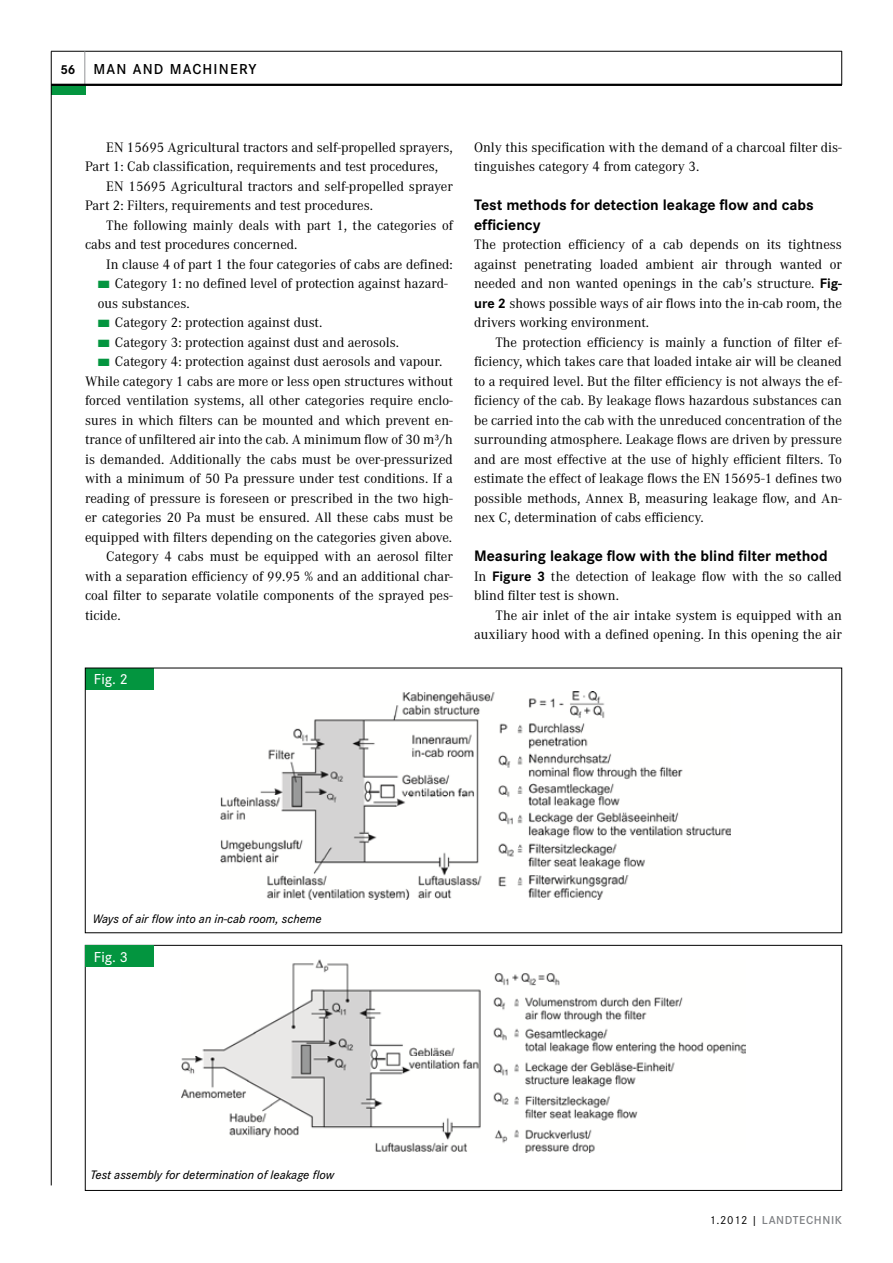
<style>
.page{position:relative;width:893px;height:1263px;background:#fff}
.page>*{position:absolute;margin:0;border:0;box-sizing:border-box;transform-origin:0 0}
.t1{font:700 15.75px/19.5px "Corporate S";color:#000}
.t2{font:600 15px "Corporate S";letter-spacing:.08em;color:#000}
.t3{font:500 15px "Corporate S";color:#fff}
.t4{font:14.25px/19.5px "Corporate A";color:#000}
.t5{font:700 13.5px "Corporate S";color:#000}
.t6{font:italic 500 12.75px "Corporate S";color:#000}
.t7{font:600 12px "Corporate S";letter-spacing:.05em;color:#808285}
.s1{color:#03953f}
.s2{font-family:"Corporate S";font-weight:700}
.s3{font-weight:400;color:#000}
</style>
<div class="page">
<hr style="left:51px;top:51px;width:791px;height:1px;background:#000">
<hr style="left:85px;top:51px;width:1px;height:34px;background:#939598">
<hr style="left:841px;top:51px;width:1px;height:34px;background:#000">
<div style="left:51px;top:85px;width:34px;height:10px;background:#03953f"></div>
<hr style="left:51px;top:51px;width:1px;height:1134px;background:#000">
<hr style="left:51px;top:84px;width:791px;height:2px;background:#000">
<div style="left:85px;top:668px;width:68px;height:21px;background:#03953f"></div>
<img style="left:220px;top:692px;width:511px;height:207px">
<div style="left:85px;top:945px;width:757px;height:246px;border:1px solid #000"></div>
<div style="left:85px;top:945px;width:68px;height:22px;background:#03953f"></div>
<img style="left:182px;top:960px;width:563px;height:192px">
<p class="t5" style="left:60px;top:61px;width:17px">56</p>
<p class="t2" style="left:94px;top:60px;width:165px">MAN AND MACHINERY</p>
<p class="t4" style="left:85px;top:138px;width:369px;text-indent:21px">EN 15695 Agricultural tractors and self-propelled sprayers,<br>Part 1: Cab classification, requirements and test procedures,</p>
<p class="t4" style="left:85px;top:177px;width:369px;text-indent:21px">EN 15695 Agricultural tractors and self-propelled sprayer<br>Part 2: Filters, requirements and test procedures.</p>
<p class="t4" style="left:85px;top:216px;width:369px;text-indent:21px">The following mainly deals with part 1, the categories of cabs and test procedures concerned.</p>
<p class="t4" style="left:106px;top:255px;width:348px">In clause 4 of part 1 the four categories of cabs are defined:</p>
<p class="t4" style="left:98px;top:274px;width:352px"><span class="s1">■</span> Category 1: no defined level of protection against hazard&shy;ous substances.</p>
<p class="t4" style="left:98px;top:313px;width:226px"><span class="s1">■</span> Category 2: protection against dust.</p>
<p class="t4" style="left:98px;top:333px;width:303px"><span class="s1">■</span> Category 3: protection against dust and aerosols.</p>
<p class="t4" style="left:98px;top:352px;width:346px"><span class="s1">■</span> Category 4: protection against dust aerosols and vapour.</p>
<p class="t4" style="left:85px;top:372px;width:369px">While category 1 cabs are more or less open structures without</p>
<p class="t4" style="left:85px;top:391px;width:369px">forced ventilation systems, all other categories require enclo-</p>
<p class="t4" style="left:85px;top:411px;width:369px">sures in which filters can be mounted and which prevent en-</p>
<p class="t4" style="left:85px;top:430px;width:369px">trance of unfiltered air into the cab. A minimum flow of 30 m³/h</p>
<p class="t4" style="left:85px;top:450px;width:369px">is demanded. Additionally the cabs must be over-pressurized</p>
<p class="t4" style="left:85px;top:469px;width:369px">with a minimum of 50 Pa pressure under test conditions. If a</p>
<p class="t4" style="left:85px;top:489px;width:369px">reading of pressure is foreseen or prescribed in the two high-</p>
<p class="t4" style="left:85px;top:508px;width:369px">er categories 20 Pa must be ensured. All these cabs must be</p>
<p class="t4" style="left:85px;top:528px;width:369px">equipped with filters depending on the categories given above.</p>
<p class="t4" style="left:106px;top:547px;width:348px">Category 4 cabs must be equipped with an aerosol filter</p>
<p class="t4" style="left:85px;top:567px;width:369px">with a separation efficiency of 99.95 % and an additional char-</p>
<p class="t4" style="left:85px;top:586px;width:369px">coal filter to separate volatile components of the sprayed pes-</p>
<p class="t4" style="left:85px;top:606px;width:37px">ticide.</p>
<p class="t3" style="left:94px;top:671px;width:35px">Fig. 2</p>
<p class="t4" style="left:474px;top:138px;width:369px">Only this specification with the demand of a charcoal filter dis&shy;tinguishes category 4 from category 3.</p>
<p class="t1" style="left:474px;top:196px;width:341px">Test methods for detection leakage flow and cabs efficiency</p>
<p class="t4" style="left:474px;top:235px;width:369px;text-align:justify">The protection efficiency of a cab depends on its tightness against penetrating loaded ambient air through wanted or needed and non wanted openings in the cab’s structure. <span class="s2">Fig&shy;ure 2</span> shows possible ways of air flows into the in-cab room, the drivers working environment.</p>
<p class="t4" style="left:474px;top:333px;width:369px;text-align:justify;text-indent:21px">The protection efficiency is mainly a function of filter ef&shy;ficiency, which takes care that loaded intake air will be cleaned to a required level. But the filter efficiency is not always the ef&shy;ficiency of the cab. By leakage flows hazardous substances can be carried into the cab with the unreduced concentration of the surrounding atmosphere. Leakage flows are driven by pressure and are most effective at the use of highly efficient filters. To estimate the effect of leakage flows the EN 15695-1 defines two possible methods, Annex B, measuring leakage flow, and An&shy;nex C, determination of cabs efficiency.</p>
<p class="t1" style="left:474px;top:547px;width:355px">Measuring leakage flow with the blind filter method</p>
<p class="t4" style="left:474px;top:567px;width:369px">In <span class="s2">Figure 3</span> the detection of leakage flow with the so called blind filter test is shown.</p>
<p class="t4" style="left:474px;top:606px;width:369px;text-align:right">The air inlet of the air intake system is equipped with an auxiliary hood with a defined opening. In this opening the air</p>
<p class="t6" style="left:93px;top:911px;width:231px">Ways of air flow into an in-cab room, scheme</p>
<p class="t3" style="left:94px;top:948px;width:35px">Fig. 3</p>
<p class="t6" style="left:90px;top:1167px;width:245px">Test assembly for determination of leakage flow</p>
<p class="t7" style="left:709px;top:1213px;width:134px"><span class="s3">1.2012 |</span> LANDTECHNIK</p>
</div>
